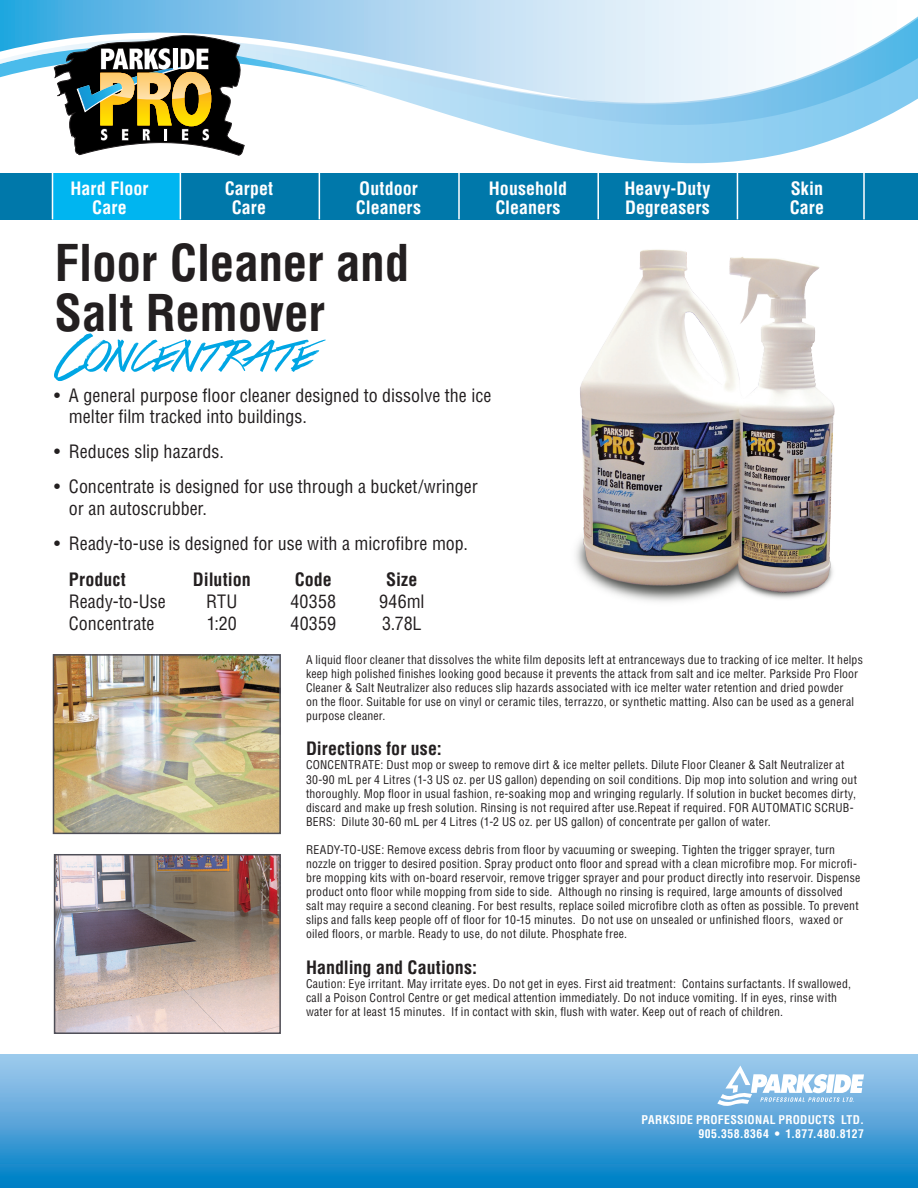
<style>
.page{position:relative;width:918px;height:1188px;background:#fff}
.page>*{position:absolute;margin:0;border:0;box-sizing:border-box;transform-origin:0 0}
.heading{font:700 condensed 49.5px/49.5px "Helvetica";letter-spacing:-.01em;color:#231f20}
.Bullet_points{font:condensed 18px/21.6px "Helvetica";color:#231f20}
.Subheadings{font:700 condensed 18px/19.5px "Helvetica";color:#fff;text-align:center}
.Product_Chart{font:700 condensed 18px "Helvetica";color:#231f20}
.Product_Chart-2{font:condensed 18px "Helvetica";letter-spacing:.005em;color:#231f20}
.t1{font:condensed 11.7px/14.1px "Helvetica";letter-spacing:.02em;color:#231f20}
.t2{font:700 condensed 11.7px/14.1px "Helvetica";letter-spacing:.035em;color:#fff;text-align:right}
</style>
<div class="page">
<div style="left:0;top:1054px;width:918px;height:134px;background:linear-gradient(to bottom,#ace,#007ec5)"></div>
<div style="left:0;top:173px;width:918px;height:46px;background:#0078aa"></div>
<div style="left:52px;top:173px;width:128px;height:46px;background:#00b5f0"></div>
<svg style="left:0;top:0;width:774px;height:16px;background:#a4d3ef"></svg>
<svg style="left:51px;top:125px;width:817px;height:82px"></svg>
<svg style="left:0;top:16px;width:918px;height:109px"></svg>
<img style="left:576px;top:249px;width:259px;height:353px">
<img style="left:57px;top:857px;width:221px;height:174px">
<div style="left:54px;top:854px;width:227px;height:180px;border:2px solid #4e4e57"></div>
<img style="left:56px;top:657px;width:222px;height:174px">
<div style="left:53px;top:654px;width:228px;height:180px;border:2px solid #4e4e57"></div>
<svg style="left:717px;top:1066px;width:147px;height:42px"></svg>
<svg style="left:54px;top:333px;width:272px;height:48px"></svg>
<svg style="left:0;top:35px;width:368px;height:121px"></svg>
<hr style="left:180px;top:173px;width:1px;height:46px;background:#fff">
<hr style="left:52px;top:173px;width:1px;height:46px;background:#fff">
<hr style="left:319px;top:173px;width:1px;height:46px;background:#fff">
<hr style="left:458px;top:173px;width:2px;height:46px;background:#fff">
<hr style="left:597px;top:173px;width:2px;height:46px;background:#fff">
<hr style="left:737px;top:173px;width:1px;height:46px;background:#fff">
<hr style="left:863px;top:173px;width:2px;height:46px;background:#fff">
<p class="Subheadings" style="left:71px;top:178px;width:79px">Hard Floor<br>Care</p>
<p class="Subheadings" style="left:225px;top:178px;width:50px">Carpet<br>Care</p>
<p class="Subheadings" style="left:356px;top:178px;width:67px;text-align:left">Outdoor<br>Cleaners</p>
<p class="Subheadings" style="left:489px;top:178px;width:80px">Household<br>Cleaners</p>
<p class="Subheadings" style="left:625px;top:178px;width:87px;text-align:left">Heavy-Duty<br>Degreasers</p>
<p class="Subheadings" style="left:790px;top:178px;width:36px;text-align:left">Skin<br>Care</p>
<p class="heading" style="left:54px;top:238px;width:357px">Floor Cleaner and<br>Salt Remover</p>
<p class="Bullet_points" style="left:69px;top:384px;width:424px;text-indent:-15px">• A general purpose floor cleaner designed to dissolve the ice melter film tracked into buildings.</p>
<p class="Bullet_points" style="left:54px;top:441px;width:171px">• Reduces slip hazards.</p>
<p class="Bullet_points" style="left:69px;top:476px;width:410px;text-indent:-15px">• Concentrate is designed for use through a bucket/wringer or an autoscrubber.</p>
<p class="Bullet_points" style="left:54px;top:532px;width:416px">• Ready-to-use is designed for use with a microfibre mop.</p>
<p class="Product_Chart" style="left:69px;top:569px;width:58px">Product</p>
<p class="Product_Chart" style="left:193px;top:569px;width:59px">Dilution</p>
<p class="Product_Chart" style="left:295px;top:569px;width:39px">Code</p>
<p class="Product_Chart" style="left:386px;top:569px;width:33px">Size</p>
<p class="Product_Chart-2" style="left:69px;top:590px;width:98px">Ready-to-Use</p>
<p class="Product_Chart-2" style="left:206px;top:590px;width:33px">RTU</p>
<p class="Product_Chart-2" style="left:290px;top:590px;width:47px">40358</p>
<p class="Product_Chart-2" style="left:379px;top:590px;width:47px">946ml</p>
<p class="Product_Chart-2" style="left:69px;top:612px;width:87px">Concentrate</p>
<p class="Product_Chart-2" style="left:207px;top:612px;width:32px">1:20</p>
<p class="Product_Chart-2" style="left:291px;top:612px;width:47px">40359</p>
<p class="Product_Chart-2" style="left:382px;top:612px;width:41px">3.78L</p>
<p class="t1" style="left:306px;top:652px;width:558px">A liquid floor cleaner that dissolves the white film deposits left at entranceways due to tracking of ice melter. It helps keep high polished finishes looking good because it prevents the attack from salt and ice melter. Parkside Pro Floor Cleaner &amp; Salt Neutralizer also reduces slip hazards associated with ice melter water retention and dried powder<br>on the floor. Suitable for use on vinyl or ceramic tiles, terrazzo, or synthetic matting. Also can be used as a general purpose cleaner.</p>
<p class="Product_Chart" style="left:306px;top:738px;width:137px">Directions for use:</p>
<p class="t1" style="left:306px;top:758px;width:552px">CONCENTRATE: Dust mop or sweep to remove dirt &amp; ice melter pellets. Dilute Floor Cleaner &amp; Salt Neutralizer at 30-90 mL per 4 Litres (1-3 US oz. per US gallon) depending on soil conditions. Dip mop into solution and wring out thoroughly. Mop floor in usual fashion, re-soaking mop and wringing regularly. If solution in bucket becomes dirty, discard and make up fresh solution. Rinsing is not required after use.Repeat if required. FOR AUTOMATIC SCRUB-BERS: Dilute 30-60 mL per 4 Litres (1-2 US oz. per US gallon) of concentrate per gallon of water.</p>
<p class="t1" style="left:306px;top:842px;width:556px">READY-TO-USE: Remove excess debris from floor by vacuuming or sweeping. Tighten the trigger sprayer, turn nozzle on trigger to desired position. Spray product onto floor and spread with a clean microfibre mop. For microfi&shy;bre mopping kits with on-board reservoir, remove trigger sprayer and pour product directly into reservoir. Dispense product onto floor while mopping from side to side. Although no rinsing is required, large amounts of dissolved salt may require a second cleaning. For best results, replace soiled microfibre cloth as often as possible. To prevent slips and falls keep people off of floor for 10-15 minutes. Do not use on unsealed or unfinished floors, waxed or oiled floors, or marble. Ready to use, do not dilute. Phosphate free.</p>
<p class="Product_Chart" style="left:306px;top:956px;width:173px">Handling and Cautions:</p>
<p class="t1" style="left:306px;top:976px;width:547px">Caution: Eye irritant. May irritate eyes. Do not get in eyes. First aid treatment: Contains surfactants. If swallowed, call a Poison Control Centre or get medical attention immediately. Do not induce vomiting. If in eyes, rinse with water for at least 15 minutes. If in contact with skin, flush with water. Keep out of reach of children.</p>
<p class="t2" style="left:642px;top:1112px;width:224px">PARKSIDE PROFESSIONAL PRODUCTS LTD.<br>905.358.8364 • 1.877.480.8127</p>
</div>
